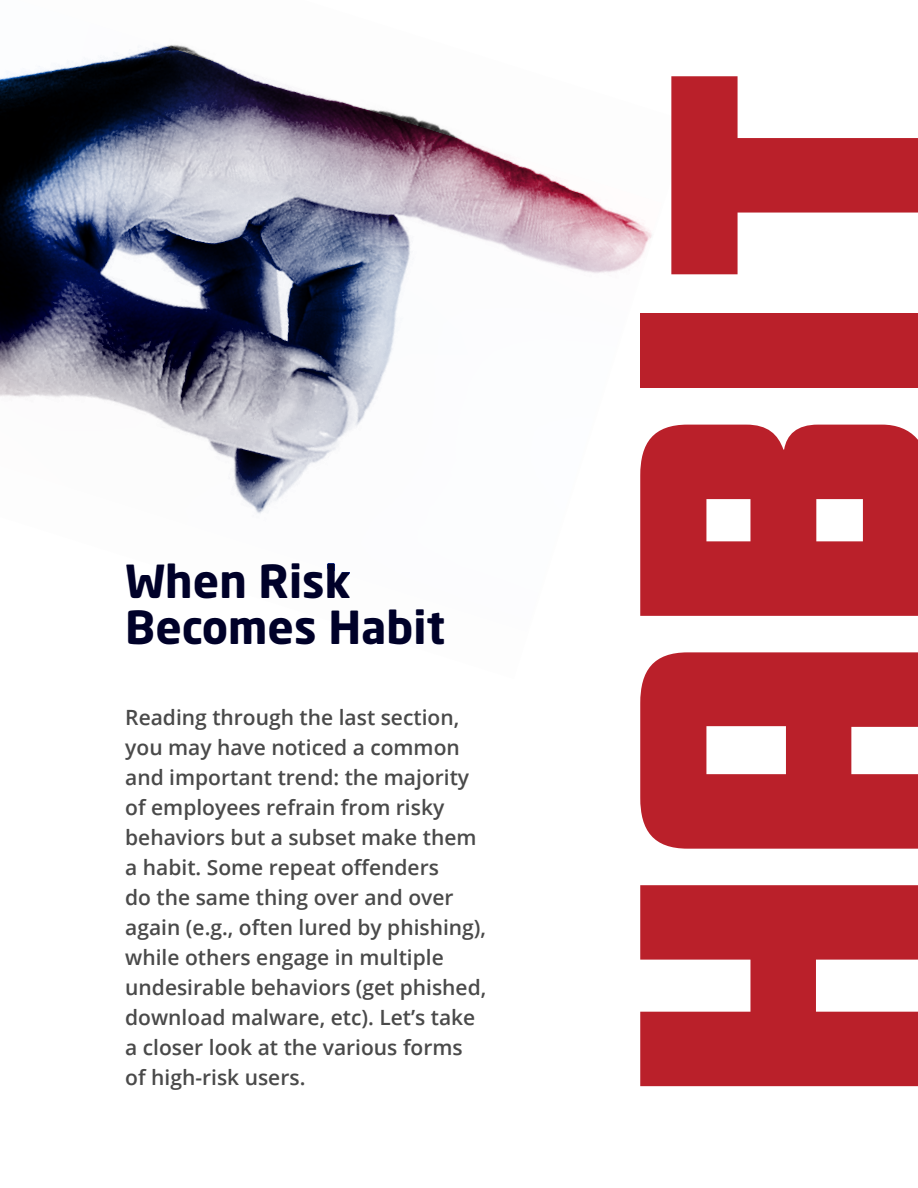
<style>
.page{position:relative;width:918px;height:1188px;background:#fff}
.page>*{position:absolute;margin:0;border:0;box-sizing:border-box;transform-origin:0 0}
.t1{font:900 361.5px "Amboy";letter-spacing:.02em;color:#ba202a}
.t2{font:700 45px/46.5px "Neo Sans W1 G";color:#000129}
.t3{font:600 21px/30px "Open Sans";color:#4a4a4a}
</style>
<div class="page">
<svg style="left:0;top:44px;width:652px;height:470px"></svg>
<h2 class="t2" style="left:125px;top:557px;width:322px">When Risk<br>Becomes Habit</h2>
<p class="t3" style="left:125px;top:702px;width:363px">Reading through the last section, you may have noticed a common and important trend: the majority of employees refrain from risky behaviors but a subset make them a habit. Some repeat offenders<br>do the same thing over and over again (e.g., often lured by phishing), while others engage in multiple undesirable behaviors (get phished, download malware, etc). Let’s take a closer look at the various forms of high-risk users.</p>
<h1 class="t1" style="left:575px;top:1101px;width:1032px;rotate:-90deg">habit</h1>
</div>
